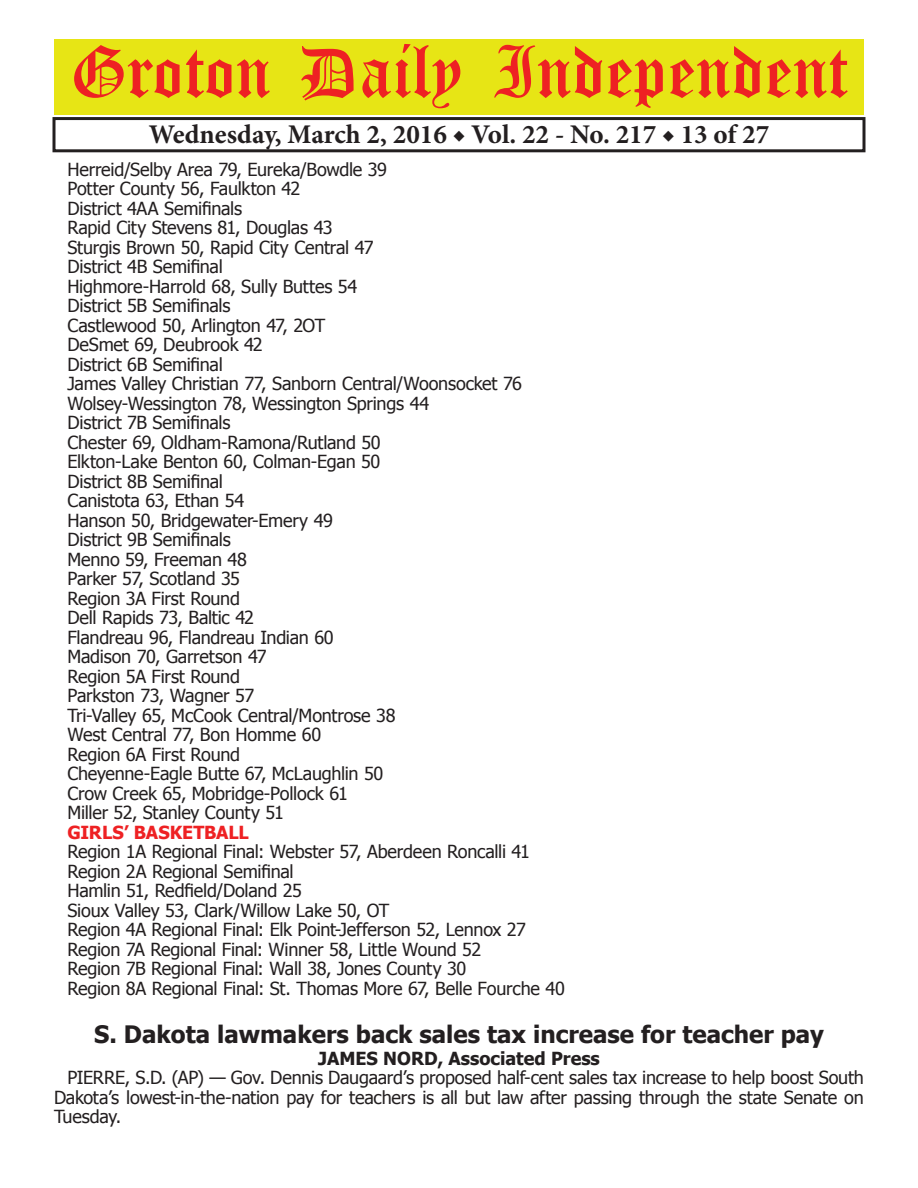
<style>
.page{position:relative;width:918px;height:1188px;background:#fff}
.page>*{position:absolute;margin:0;border:0;box-sizing:border-box;transform-origin:0 0}
.t1{font:54px "Old English Five";color:#ee2123}
.t2{font:700 27px "Minion Pro";color:#231f20}
.t3{font:700 24px "Tahoma";color:#231f20}
.t4{font:18px/19.5px "Tahoma";letter-spacing:-.015em;color:#231f20}
.t5{font:700 18px "Tahoma";color:#231f20}
.t6{font:700 18px "Tahoma";letter-spacing:-.01em;color:#ee2123}
</style>
<div class="page">
<div style="left:52px;top:117px;width:814px;height:35px;border:3px solid #231f20"></div>
<div style="left:54px;top:40px;width:810px;height:75px;background:#e7e515"></div>
<h1 class="t1" style="left:70px;top:47px;width:779px">Groton Daily Independent</h1>
<h2 class="t2" style="left:149px;top:116px;width:622px">Wednesday, March 2, 2016 ◆ Vol. 22 - No. 217 ◆ 13 of 27</h2>
<p class="t4" style="left:68px;top:159px;width:456px">Herreid/Selby Area 79, Eureka/Bowdle 39<br>Potter County 56, Faulkton 42<br>District 4AA Semifinals<br>Rapid City Stevens 81, Douglas 43<br>Sturgis Brown 50, Rapid City Central 47<br>District 4B Semifinal<br>Highmore-Harrold 68, Sully Buttes 54<br>District 5B Semifinals<br>Castlewood 50, Arlington 47, 2OT<br>DeSmet 69, Deubrook 42<br>District 6B Semifinal<br>James Valley Christian 77, Sanborn Central/Woonsocket 76<br>Wolsey-Wessington 78, Wessington Springs 44<br>District 7B Semifinals<br>Chester 69, Oldham-Ramona/Rutland 50<br>Elkton-Lake Benton 60, Colman-Egan 50<br>District 8B Semifinal<br>Canistota 63, Ethan 54<br>Hanson 50, Bridgewater-Emery 49<br>District 9B Semifinals<br>Menno 59, Freeman 48<br>Parker 57, Scotland 35<br>Region 3A First Round<br>Dell Rapids 73, Baltic 42<br>Flandreau 96, Flandreau Indian 60<br>Madison 70, Garretson 47<br>Region 5A First Round<br>Parkston 73, Wagner 57<br>Tri-Valley 65, McCook Central/Montrose 38<br>West Central 77, Bon Homme 60<br>Region 6A First Round<br>Cheyenne-Eagle Butte 67, McLaughlin 50<br>Crow Creek 65, Mobridge-Pollock 61<br>Miller 52, Stanley County 51</p>
<p class="t6" style="left:68px;top:819px;width:183px">GIRLS’ BASKETBALL</p>
<p class="t4" style="left:68px;top:841px;width:499px">Region 1A Regional Final: Webster 57, Aberdeen Roncalli 41<br>Region 2A Regional Semifinal<br>Hamlin 51, Redfield/Doland 25<br>Sioux Valley 53, Clark/Willow Lake 50, OT<br>Region 4A Regional Final: Elk Point-Jefferson 52, Lennox 27<br>Region 7A Regional Final: Winner 58, Little Wound 52<br>Region 7B Regional Final: Wall 38, Jones County 30<br>Region 8A Regional Final: St. Thomas More 67, Belle Fourche 40</p>
<h3 class="t3" style="left:94px;top:1018px;width:731px">S. Dakota lawmakers back sales tax increase for teacher pay</h3>
<p class="t5" style="left:318px;top:1045px;width:283px">JAMES NORD, Associated Press</p>
<p class="t4" style="left:54px;top:1067px;width:811px;text-align:justify;text-indent:14px">PIERRE, S.D. (AP) — Gov. Dennis Daugaard’s proposed half-cent sales tax increase to help boost South Dakota’s lowest-in-the-nation pay for teachers is all but law after passing through the state Senate on Tuesday.</p>
</div>
